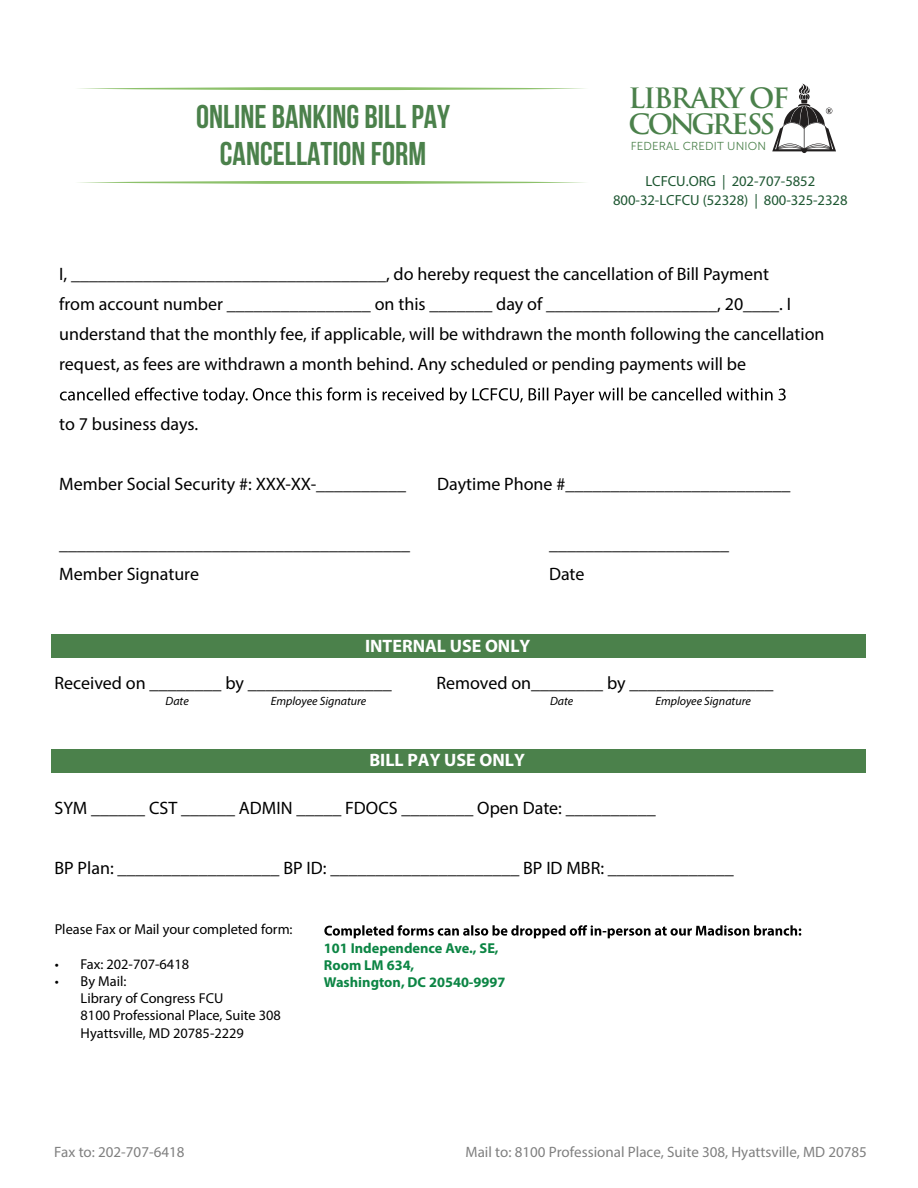
<style>
.page{position:relative;width:918px;height:1188px;background:#fff}
.page>*{position:absolute;margin:0;border:0;box-sizing:border-box;transform-origin:0 0}
.t1{font:700 32.85px/37.5px "Bebas Neue";color:#4b814b;text-align:center}
.t2{font:700 27.3px/25.2px "Trajan Pro";letter-spacing:-.08em;color:#4b814b}
.t3{font:18px/30px "Myriad Pro";color:#000}
.t4{font:700 18px "Myriad Pro";color:#fff}
.t5{font:15px "Myriad Pro";color:#808080}
.t6{font:14.7px/19.5px "Myriad Pro";letter-spacing:-.005em;color:#1e5732;text-align:center}
.t7{font:14.4px/17.2px "Myriad Pro";color:#010101}
.t8{font:700 14.4px/17.2px "Myriad Pro";color:#0c8544}
.t9{font:italic 12px "Myriad Pro";color:#000}
.t10{font:11.55px "Museo Sans 300";letter-spacing:.01em;color:#4b814b}
</style>
<div class="page">
<div style="left:52px;top:634px;width:814px;height:24px;background:#4b814b"></div>
<div style="left:52px;top:749px;width:814px;height:24px;background:#4b814b"></div>
<svg style="left:60px;top:387px;width:726px;height:17px"></svg>
<svg style="left:772px;top:84px;width:64px;height:69px"></svg>
<svg style="left:78px;top:181px;width:507px;height:3px;background:#b4d69e"></svg>
<svg style="left:78px;top:87px;width:507px;height:3px;background:#b4d69e"></svg>
<svg style="left:324px;top:925px;width:477px;height:13px"></svg>
<h1 class="t1" style="left:196px;top:97px;width:256px">ONLINE BANKING BILL PAY<br>CANCELLATION FORM</h1>
<h2 class="t2" style="left:628px;top:86px;width:162px">LIBRARY OF<br>CONGRESS</h2>
<p class="t10" style="left:631px;top:139px;width:137px">FEDERAL CREDIT UNION</p>
<p class="t6" style="left:613px;top:171px;width:236px">LCFCU.ORG | 202-707-5852<br>800-32-LCFCU (52328) | 800-325-2328</p>
<p class="t3" style="left:59px;top:259px;width:767px">I, ___________________________________, do hereby request the cancellation of Bill Payment<br>from account number ________________ on this _______ day of ___________________, 20____. I understand that the monthly fee, if applicable, will be withdrawn the month following the cancellation request, as fees are withdrawn a month behind. Any scheduled or pending payments will be</p>
<p class="t3" style="left:59px;top:409px;width:140px">to 7 business days.</p>
<p class="t3" style="left:59px;top:468px;width:348px">Member Social Security #: XXX-XX-__________</p>
<p class="t3" style="left:437px;top:468px;width:355px">Daytime Phone #_________________________</p>
<p class="t3" style="left:59px;top:528px;width:353px">_______________________________________</p>
<p class="t3" style="left:549px;top:528px;width:181px">____________________</p>
<p class="t3" style="left:59px;top:558px;width:141px">Member Signature</p>
<p class="t3" style="left:549px;top:558px;width:37px">Date</p>
<p class="t4" style="left:365px;top:634px;width:167px">INTERNAL USE ONLY</p>
<p class="t3" style="left:55px;top:668px;width:339px">Received on ________ by ________________</p>
<p class="t3" style="left:436px;top:668px;width:339px">Removed on________ by ________________</p>
<p class="t9" style="left:165px;top:693px;width:25px">Date</p>
<p class="t9" style="left:271px;top:693px;width:97px">Employee Signature</p>
<p class="t9" style="left:550px;top:693px;width:25px">Date</p>
<p class="t9" style="left:655px;top:693px;width:97px">Employee Signature</p>
<p class="t4" style="left:369px;top:748px;width:157px">BILL PAY USE ONLY</p>
<p class="t3" style="left:55px;top:793px;width:603px">SYM ______ CST ______ ADMIN _____ FDOCS ________ Open Date: __________</p>
<p class="t3" style="left:55px;top:853px;width:681px">BP Plan: __________________ BP ID: _____________________ BP ID MBR: ______________</p>
<p class="t7" style="left:55px;top:920px;width:239px">Please Fax or Mail your completed form:</p>
<p class="t7" style="left:55px;top:955px;width:136px">• Fax: 202-707-6418</p>
<p class="t7" style="left:81px;top:972px;width:202px;text-indent:-26px">• By Mail:<br>Library of Congress FCU<br>8100 Professional Place, Suite 308<br>Hyattsville, MD 20785-2229</p>
<p class="t8" style="left:324px;top:939px;width:183px">101 Independence Ave., SE,<br>Room LM 634,<br>Washington, DC 20540-9997</p>
<p class="t5" style="left:54px;top:1143px;width:132px">Fax to: 202-707-6418</p>
<p class="t5" style="left:466px;top:1143px;width:403px">Mail to: 8100 Professional Place, Suite 308, Hyattsville, MD 20785</p>
</div>
